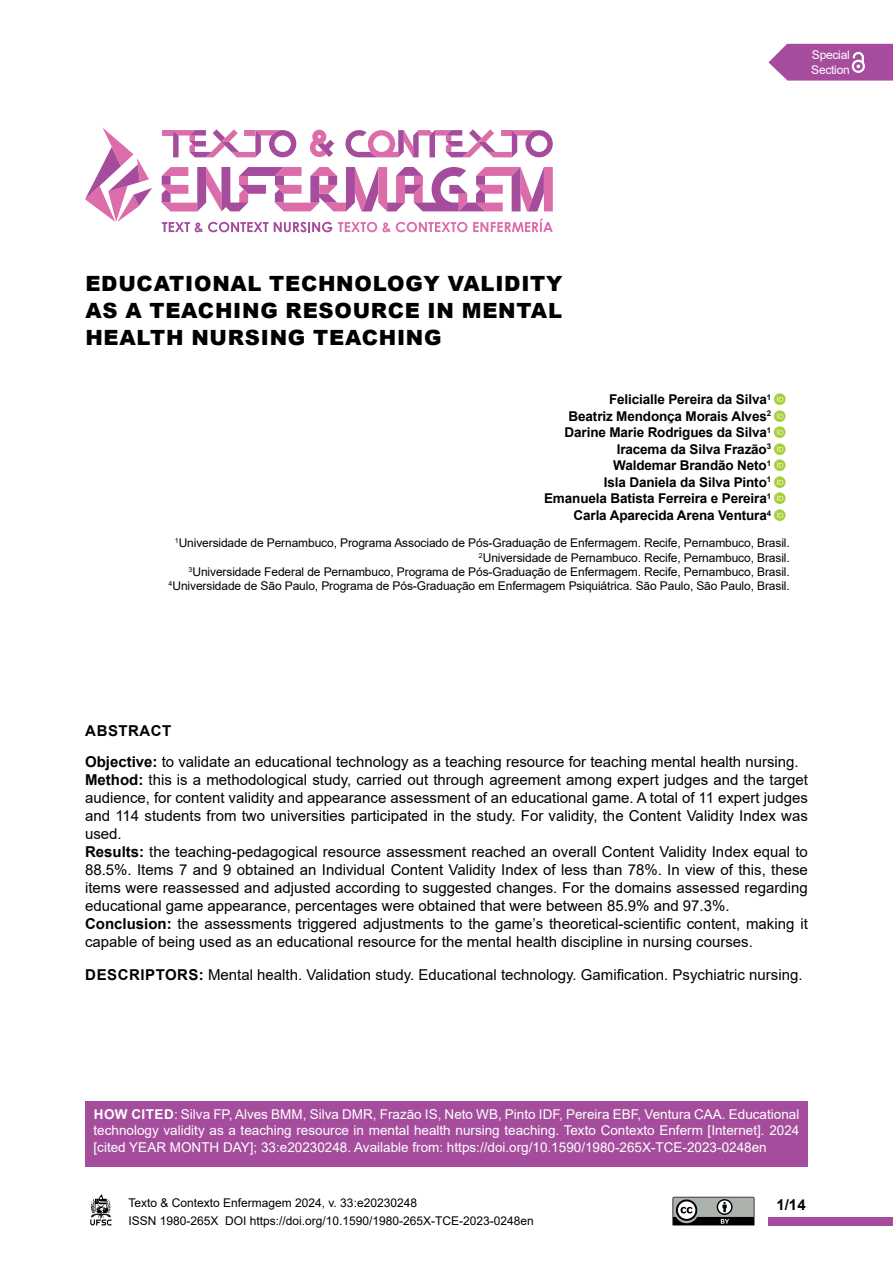
<style>
.page{position:relative;width:893px;height:1263px;background:#fff}
.page>*{position:absolute;margin:0;border:0;box-sizing:border-box;transform-origin:0 0}
.t1{font:900 21px/27px "Arial";letter-spacing:.035em;color:#000;text-align:justify}
.t2{font:15px/18px "Arial";color:#000}
.t3{font:700 15px "Arial";color:#000}
.t4{font:13.5px/16.2px "Arial";color:#fff;text-align:justify}
.t5{font:700 13.5px/16.5px "Arial";letter-spacing:-.01em;color:#000;text-align:right}
.t6{font:12px/14.4px "Arial";letter-spacing:-.01em;color:#000}
.t7{font:12px/15px "Arial";letter-spacing:-.02em;color:#fff}
.s1{font-weight:700}
</style>
<div class="page">
<div style="left:769px;top:1217px;width:124px;height:8px;background:#a54d9c"></div>
<svg style="left:90px;top:1194px;width:22px;height:31px"></svg>
<svg style="left:162px;top:167px;width:391px;height:45px"></svg>
<div style="left:162px;top:130px;width:11px;height:6px;background:#dd6daa"></div>
<svg style="left:173px;top:129px;width:123px;height:28px"></svg>
<svg style="left:310px;top:129px;width:243px;height:28px"></svg>
<svg style="left:162px;top:222px;width:106px;height:10px"></svg>
<svg style="left:274px;top:222px;width:58px;height:10px"></svg>
<svg style="left:338px;top:222px;width:129px;height:10px"></svg>
<svg style="left:473px;top:219px;width:80px;height:13px"></svg>
<svg style="left:85px;top:128px;width:67px;height:94px"></svg>
<svg style="left:768px;top:44px;width:125px;height:37px;background:#af61a7"></svg>
<svg style="left:672px;top:1197px;width:83px;height:29px;background:#777b78"></svg>
<div style="left:85px;top:1101px;width:723px;height:66px;background:#a54d9c"></div>
<p class="t7" style="left:811px;top:47px;width:40px">Special<br>Section</p>
<h1 class="t1" style="left:85px;top:270px;width:479px">EDUCATIONAL TECHNOLOGY VALIDITY AS A TEACHING RESOURCE IN MENTAL HEALTH NURSING TEACHING</h1>
<p class="t5" style="left:544px;top:392px;width:229px">Felicialle Pereira da Silva<sup>1<br></sup>Beatriz Mendonça Morais Alves<sup>2<br></sup>Darine Marie Rodrigues da Silva<sup>1<br></sup>Iracema da Silva Frazão<sup>3<br></sup>Waldemar Brandão Neto<sup>1<br></sup>Isla Daniela da Silva Pinto<sup>1<br></sup>Emanuela Batista Ferreira e Pereira<sup>1<br></sup>Carla Aparecida Arena Ventura<sup>4</sup></p>
<p class="t6" style="left:169px;top:536px;width:623px;text-align:right"><sup>1</sup>Universidade de Pernambuco, Programa Associado de Pós-Graduação de Enfermagem. Recife, Pernambuco, Brasil.<br><sup>2</sup>Universidade de Pernambuco. Recife, Pernambuco, Brasil.<br><sup>3</sup>Universidade Federal de Pernambuco, Programa de Pós-Graduação de Enfermagem. Recife, Pernambuco, Brasil.<br><sup>4</sup>Universidade de São Paulo, Programa de Pós-Graduação em Enfermagem Psiquiátrica. São Paulo, São Paulo, Brasil.</p>
<p class="t2" style="left:85px;top:715px;width:715px;line-height:30.8px"><span class="s1">ABSTRACT<br>Objective:</span> to validate an educational technology as a teaching resource for teaching mental health nursing.</p>
<p class="t2" style="left:85px;top:770px;width:724px"><span class="s1">Method:</span> this is a methodological study, carried out through agreement among expert judges and the target audience, for content validity and appearance assessment of an educational game. A total of 11 expert judges and 114 students from two universities participated in the study. For validity, the Content Validity Index was used.<br><span class="s1">Results:</span> the teaching-pedagogical resource assessment reached an overall Content Validity Index equal to 88.5%. Items 7 and 9 obtained an Individual Content Validity Index of less than 78%. In view of this, these items were reassessed and adjusted according to suggested changes. For the domains assessed regarding educational game appearance, percentages were obtained that were between 85.9% and 97.3%.<br><span class="s1">Conclusion:</span> the assessments triggered adjustments to the game’s theoretical-scientific content, making it capable of being used as an educational resource for the mental health discipline in nursing courses.</p>
<p class="t2" style="left:85px;top:965px;width:719px"><span class="s1">DESCRIPTORS:</span> Mental health. Validation study. Educational technology. Gamification. Psychiatric nursing.</p>
<p class="t4" style="left:94px;top:1106px;width:707px"><span class="s1">HOW CITED</span>: Silva FP, Alves BMM, Silva DMR, Frazão IS, Neto WB, Pinto IDF, Pereira EBF, Ventura CAA. Educational technology validity as a teaching resource in mental health nursing teaching. Texto Contexto Enferm [Internet]. 2024 [cited YEAR MONTH DAY]; 33:e20230248. Available from: https://doi.org/10.1590/1980-265X-TCE-2023-0248en</p>
<p class="t6" style="left:128px;top:1194px;width:407px;line-height:18px">Texto &amp; Contexto Enfermagem 2024, v. 33:e20230248<br>ISSN 1980-265X DOI https://doi.org/10.1590/1980-265X-TCE-2023-0248en</p>
<p class="t3" style="left:776px;top:1194px;width:31px">1/14</p>
</div>
